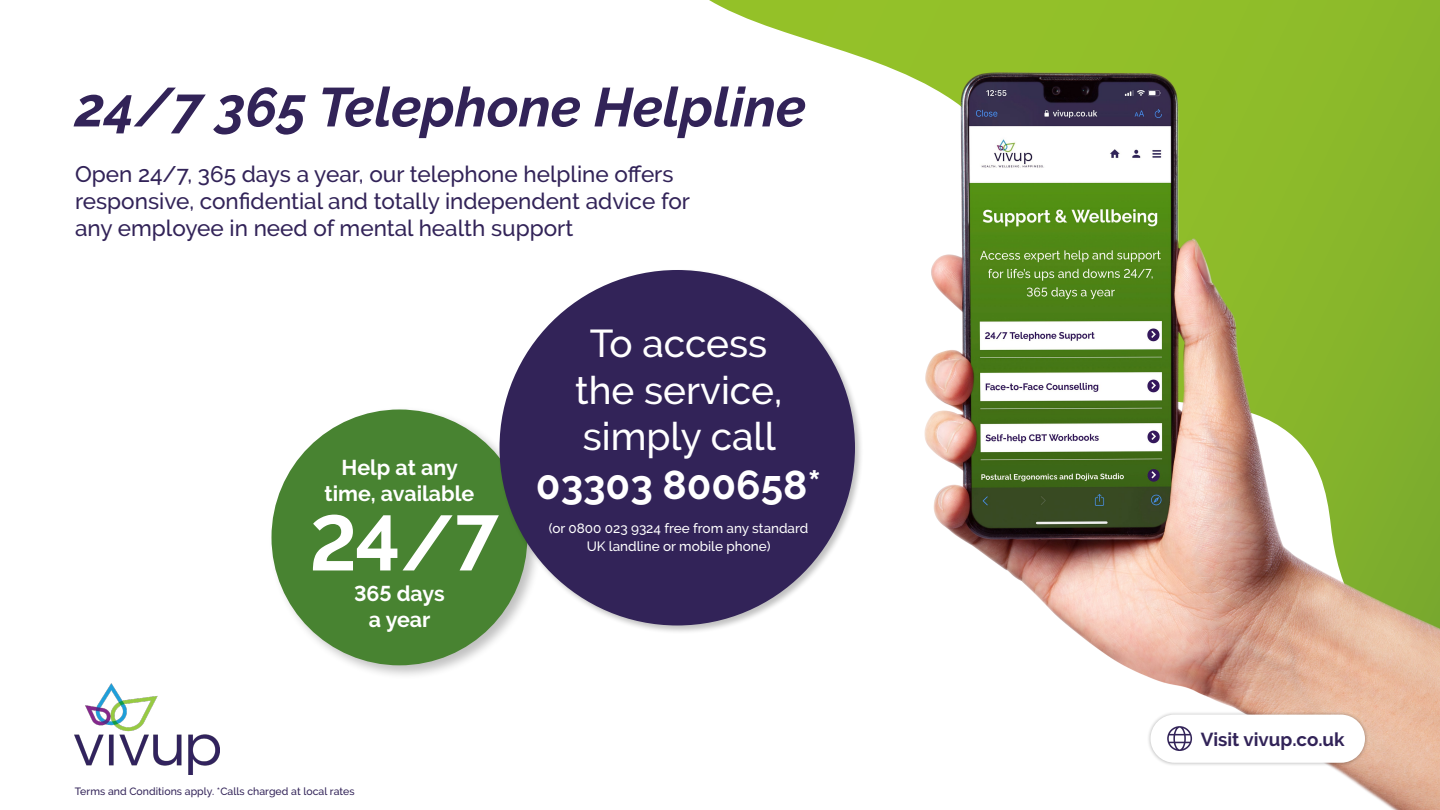
<style>
.page{position:relative;width:1440px;height:810px;background:#fff}
.page>*{position:absolute;margin:0;border:0;box-sizing:border-box;transform-origin:0 0}
.t1{font:700 77.7px "Raleway";color:#fff}
.t2{font:italic 700 54.75px "Raleway";color:#322358}
.t3{font:700 40.28px "Raleway";color:#fff}
.t4{font:500 38.7px/46.4px "Raleway";color:#fff;text-align:center}
.t5{font:500 22.5px/27px "Raleway";color:#322358}
.t6{font:700 21.38px/25.7px "Raleway";color:#fff;text-align:center}
.t7{font:700 18.75px "Raleway";color:#322358}
.t8{font:500 13.5px/17.7px "Raleway";color:#fff;text-align:center}
.t9{font:500 10.5px "Raleway";letter-spacing:.005em;color:#322358}
</style>
<div class="page">
<div style="left:268px;top:406px;width:275px;height:275px;background:#000;opacity:.25"></div>
<div style="left:271px;top:409px;width:256px;height:256px;background:#488331;border-radius:50%"></div>
<svg style="left:709px;top:0;width:731px;height:69px;background:#9dc542"></svg>
<img style="left:893px;top:69px;width:547px;height:741px">
<div style="left:498px;top:268px;width:366px;height:367px;background:#000;opacity:.25"></div>
<div style="left:500px;top:270px;width:355px;height:355px;background:#322358;border-radius:50%"></div>
<img style="left:75px;top:683px;width:145px;height:92px">
<div style="left:1147px;top:711px;width:221px;height:55px;background:#000;opacity:.25"></div>
<div style="left:1150px;top:715px;width:215px;height:48px;background:#fff;border-radius:24px"></div>
<svg style="left:1167px;top:726px;width:25px;height:25px"></svg>
<h2 class="t2" style="left:75px;top:76px;width:733px">24/7 365 Telephone Helpline</h2>
<p class="t5" style="left:75px;top:161px;width:617px">Open 24/7, 365 days a year, our telephone helpline offers responsive, confidential and totally independent advice for any employee in need of mental health support</p>
<p class="t6" style="left:325px;top:455px;width:151px">Help at any time, available</p>
<h1 class="t1" style="left:310px;top:499px;width:190px">24/7</h1>
<p class="t6" style="left:354px;top:581px;width:92px">365 days a year</p>
<h3 class="t4" style="left:575px;top:321px;width:209px">To access the service, simply call</h3>
<h3 class="t3" style="left:536px;top:461px;width:287px">03303 800658*</h3>
<p class="t8" style="left:549px;top:519px;width:261px">(or 0800 023 9324 free from any standard<br>UK landline or mobile phone)</p>
<p class="t9" style="left:75px;top:785px;width:281px">Terms and Conditions apply. *Calls charged at local rates</p>
<p class="t7" style="left:1201px;top:728px;width:145px">Visit vivup.co.uk</p>
</div>
